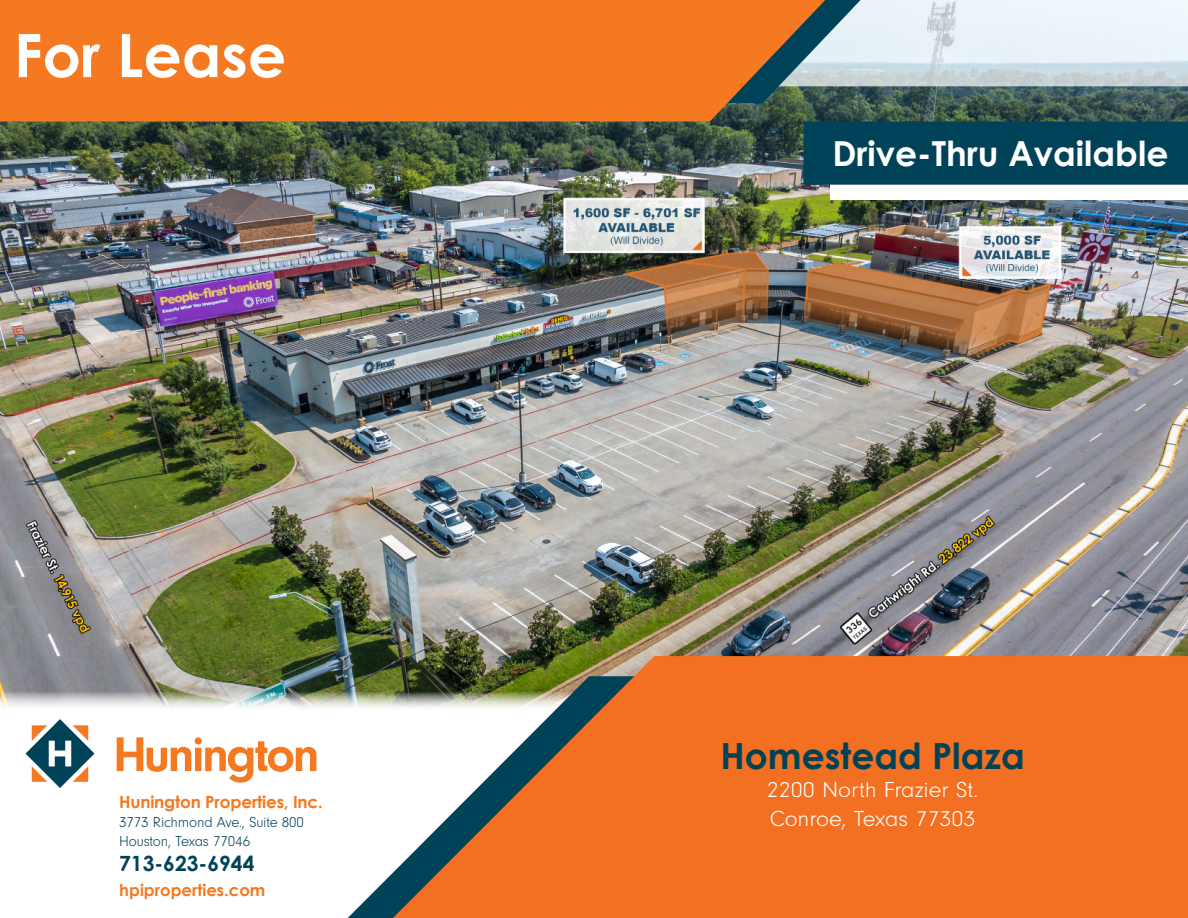
<style>
.page{position:relative;width:1188px;height:918px;background:#fff}
.page>*{position:absolute;margin:0;border:0;box-sizing:border-box;transform-origin:0 0}
.t1{font:700 60px "Century Gothic";color:#fff}
.t2{font:700 36px "Century Gothic";color:#004258}
.t3{font:700 34.5px "Century Gothic";color:#fff}
.t4{font:300 22.5px/28.8px "Neuzeit Gro";color:#fff;scale:1.06 1}
.t5{font:700 21px "Century Gothic";color:#004258}
.t6{font:700 16.8px "Century Gothic";letter-spacing:-.01em;color:#f47920}
.t7{font:700 16.5px "Century Gothic";color:#f47920}
.t8{font:300 15px/18.8px "Neuzeit Gro";letter-spacing:-.01em;color:#004258}
</style>
<div class="page">
<img style="left:0;top:86px;width:1188px;height:622px">
<div style="left:830px;top:158px;width:358px;height:42px;background:#fff"></div>
<div style="left:804px;top:122px;width:383px;height:62px;background:#004258"></div>
<div style="left:804px;top:122px;width:384px;height:63px;border:2px solid #004258"></div>
<svg style="left:887px;top:0;width:301px;height:86px;background:#e0eaf0"></svg>
<svg style="left:26px;top:719px;width:68px;height:69px"></svg>
<svg style="left:117px;top:737px;width:199px;height:46px"></svg>
<svg style="left:834px;top:0;width:53px;height:103px;background:#b3c5ca"></svg>
<svg style="left:327px;top:676px;width:65px;height:242px"></svg>
<svg style="left:392px;top:656px;width:796px;height:262px;background:#e17634"></svg>
<svg style="left:0;top:0;width:834px;height:122px;background:#e57726"></svg>
<h1 class="t1" style="left:14px;top:10px;width:274px">For Lease</h1>
<p class="t6" style="left:119px;top:789px;width:205px">Hunington Properties, Inc.</p>
<p class="t8" style="left:119px;top:813px;width:186px">3773 Richmond Ave., Suite 800<br>Houston, Texas 77046</p>
<h3 class="t5" style="left:119px;top:847px;width:137px">713-623-6944</h3>
<p class="t7" style="left:119px;top:878px;width:148px">hpiproperties.com</p>
<h3 class="t3" style="left:832px;top:128px;width:338px">Drive-Thru Available</h3>
<h2 class="t2" style="left:720px;top:728px;width:306px">Homestead Plaza</h2>
<h3 class="t4" style="left:767px;top:776px;width:201px">2200 North Frazier St.<br>Conroe, Texas 77303</h3>
</div>
